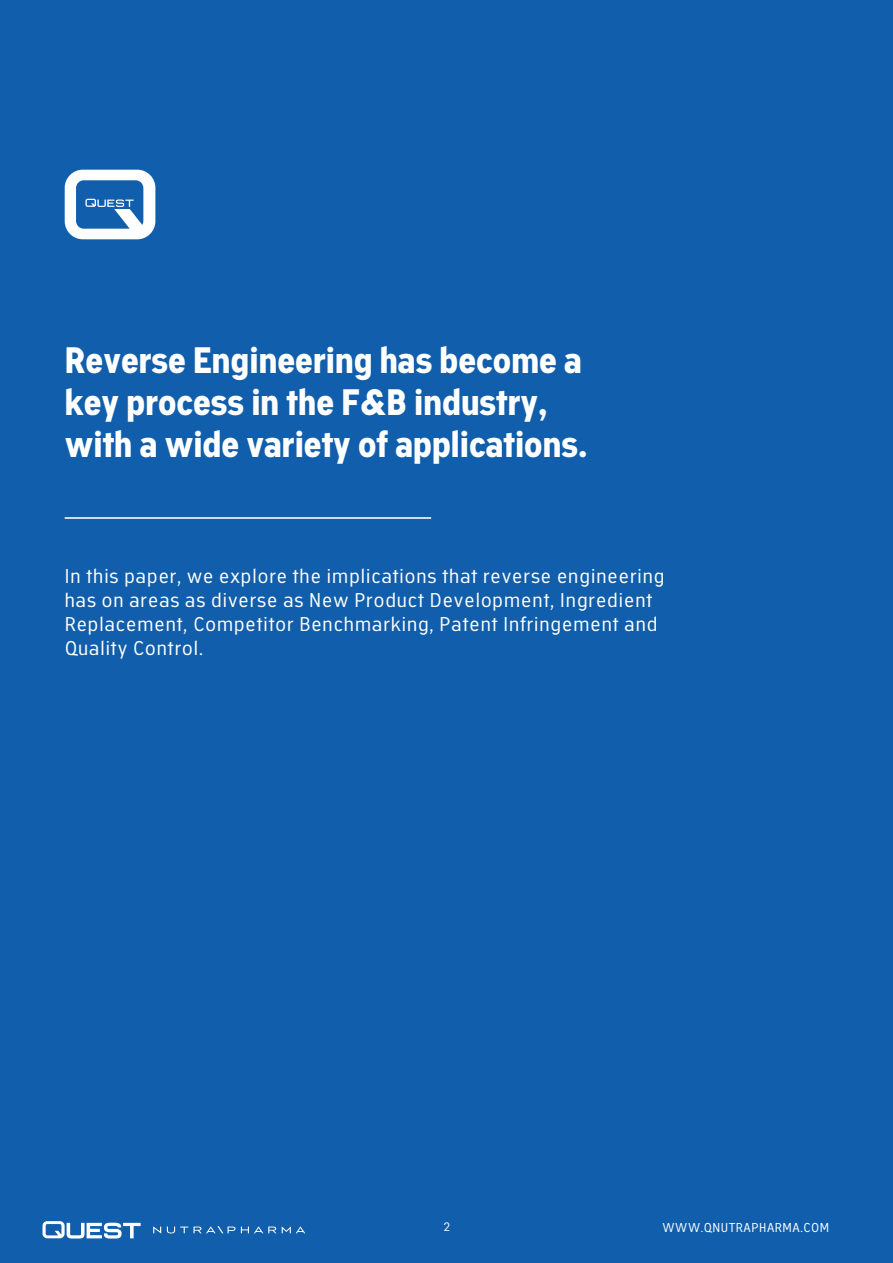
<style>
.page{position:relative;width:893px;height:1263px;background:#115fac}
.page>*{position:absolute;margin:0;border:0;box-sizing:border-box;transform-origin:0 0}
.t1{font:700 36px/42px "Academy Sans";color:#fff}
.t2{font:19.5px/24px "Academy Sans";letter-spacing:.05em;color:#fff}
.t3{font:12.6px "Academy Sans";letter-spacing:.045em;color:#fff}
.t4{font:12px "Academy Sans";color:#fff}
</style>
<div class="page">
<svg style="left:65px;top:170px;width:90px;height:69px"></svg>
<hr style="left:65px;top:517px;width:366px;height:2px;background:#fff">
<svg style="left:43px;top:1221px;width:98px;height:17px"></svg>
<svg style="left:153px;top:1226px;width:8px;height:7px"></svg>
<svg style="left:167px;top:1226px;width:68px;height:7px"></svg>
<svg style="left:241px;top:1226px;width:35px;height:7px"></svg>
<svg style="left:282px;top:1226px;width:23px;height:7px"></svg>
<h1 class="t1" style="left:65px;top:340px;width:524px">Reverse Engineering has become a key process in the F&amp;B industry, with a wide variety of applications.</h1>
<p class="t2" style="left:65px;top:564px;width:601px">In this paper, we explore the implications that reverse engineering has on areas as diverse as New Product Development, Ingredient Replacement, Competitor Benchmarking, Patent Infringement and Quality Control.</p>
<p class="t4" style="left:443px;top:1220px;width:8px">2</p>
<p class="t3" style="left:662px;top:1220px;width:168px">WWW.QNUTRAPHARMA.COM</p>
</div>
